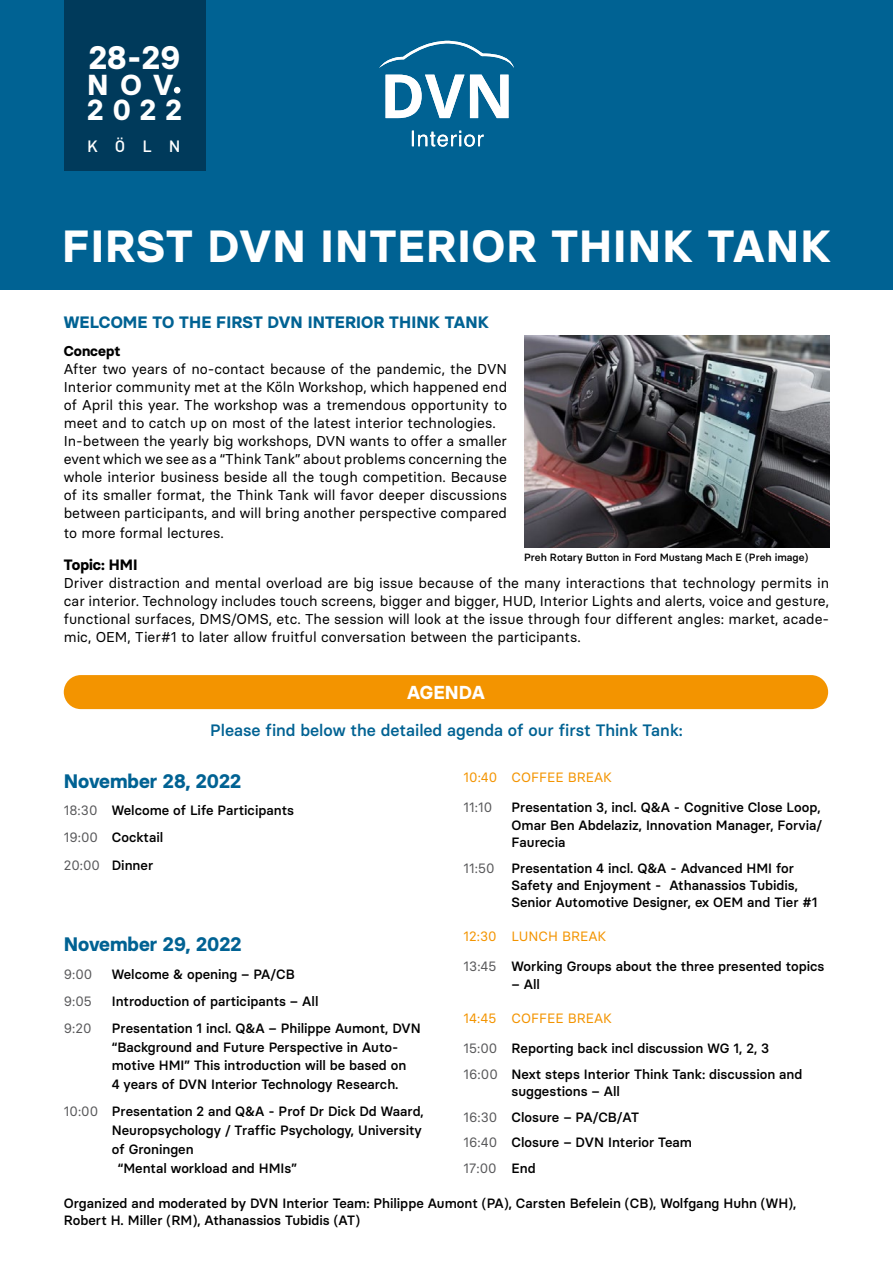
<style>
.page{position:relative;width:893px;height:1263px;background:#fff}
.page>*{position:absolute;margin:0;border:0;box-sizing:border-box;transform-origin:0 0}
.t1{font:700 45px "Basier Circle";letter-spacing:.025em;color:#fff}
.t2{font:700 32.4px "Basier Circle";color:#fff}
.t3{font:700 28.95px "Basier Circle";letter-spacing:.315em;color:#fff}
.courant_tableau{font:700 19.5px "Basier Circle";color:#006293}
.speakers{font:700 18.75px "Basier Circle";color:#fff}
.courant{font:500 16.5px "Basier Circle";color:#006293}
.courant-2{font:700 16.5px "Basier Circle";letter-spacing:.005em;color:#006293}
.t4{font:500 16.2px "DIN";color:#fff}
.courant-3{font:700 15px "Basier Circle";color:#000}
.courant-4{font:14.25px/18px "Basier Circle";color:#000;text-align:justify}
.courant-5{font:700 14.25px "Basier Circle";color:#000}
.courant_tableau-2{font:500 13.5px/17.2px "Basier Circle";color:#000}
.courant_tableau-3{font:13.5px "Basier Circle";color:#f39400}
.courant_tableau-4{font:13.5px "Basier Circle";color:#58585a}
.courant_tableau-5{font:500 10.5px "Basier Circle";color:#000}
.s1{font-weight:400;color:#58585a}
.s2{font-weight:500;color:#000}
</style>
<div class="page">
<div style="left:0;top:0;width:893px;height:289px;background:#006293"></div>
<div style="left:64px;top:675px;width:764px;height:34px;background:#f39400;border-radius:17px"></div>
<div style="left:64px;top:0;width:141px;height:171px;background:#003a5b"></div>
<svg style="left:379px;top:40px;width:135px;height:28px"></svg>
<svg style="left:386px;top:75px;width:122px;height:43px"></svg>
<svg style="left:412px;top:131px;width:72px;height:16px"></svg>
<svg style="left:174px;top:87px;width:6px;height:6px"></svg>
<img style="left:524px;top:335px;width:305px;height:212px">
<p class="t2" style="left:89px;top:37px;width:93px">28-29</p>
<p class="t3" style="left:87px;top:67px;width:88px">NOV</p>
<p class="t3" style="left:87px;top:92px;width:96px">2022</p>
<p class="t4" style="left:87px;top:136px;width:95px">KÖLN</p>
<p class="t1" style="left:62px;top:218px;width:770px">FIRST DVN INTERIOR THINK TANK</p>
<p class="courant-2" style="left:64px;top:312px;width:427px">WELCOME TO THE FIRST DVN INTERIOR THINK TANK</p>
<p class="courant-5" style="left:64px;top:343px;width:58px">Concept</p>
<p class="courant-4" style="left:64px;top:360px;width:445px">After two years of no-contact because of the pandemic, the DVN Interior community met at the Köln Workshop, which happened end of April this year. The workshop was a tremendous opportunity to meet and to catch up on most of the latest interior technologies.</p>
<p class="courant-4" style="left:64px;top:432px;width:445px">In-between the yearly big workshops, DVN wants to offer a smaller event which we see as a “Think Tank” about problems concerning the whole interior business beside all the tough competition. Because of its smaller format, the Think Tank will favor deeper discussions between participants, and will bring another perspective compared</p>
<p class="courant-4" style="left:64px;top:524px;width:162px">to more formal lectures.</p>
<p class="courant-3" style="left:64px;top:556px;width:75px">Topic: HMI</p>
<p class="courant-4" style="left:64px;top:574px;width:767px">Driver distraction and mental overload are big issue because of the many interactions that technology permits in car interior. Technology includes touch screens, bigger and bigger, HUD, Interior Lights and alerts, voice and gesture, functional surfaces, DMS/OMS, etc. The session will look at the issue through four different angles: market, acade&shy;mic, OEM, Tier#1 to later allow fruitful conversation between the participants.</p>
<p class="courant_tableau-5" style="left:524px;top:550px;width:286px">Preh Rotary Button in Ford Mustang Mach E (Preh image)</p>
<p class="speakers" style="left:407px;top:681px;width:79px">AGENDA</p>
<p class="courant" style="left:210px;top:720px;width:474px">Please find below the detailed agenda of our first Think Tank:</p>
<p class="courant_tableau" style="left:64px;top:769px;width:179px">November 28, 2022</p>
<p class="courant_tableau-2" style="left:64px;top:802px;width:232px"><span class="s1">18:30</span> Welcome of Life Participants</p>
<p class="courant_tableau-2" style="left:64px;top:829px;width:101px"><span class="s1">19:00</span> Cocktail</p>
<p class="courant_tableau-2" style="left:64px;top:856px;width:91px"><span class="s1">20:00</span> Dinner</p>
<p class="courant_tableau-3" style="left:463px;top:769px;width:150px">10:40 COFFEE BREAK</p>
<p class="courant_tableau-4" style="left:463px;top:799px;width:30px">11:10</p>
<p class="courant_tableau-2" style="left:511px;top:799px;width:312px;text-align:justify">Presentation 3, incl. Q&amp;A - Cognitive Close Loop, Omar Ben Abdelaziz, Innovation Manager, Forvia/ Faurecia</p>
<p class="courant_tableau-2" style="left:511px;top:859px;width:308px;text-indent:-48px"><span class="s1">11:50</span> Presentation 4 incl. Q&amp;A - Advanced HMI for<br>Safety and Enjoyment - Athanassios Tubidis,<br>Senior Automotive Designer, ex OEM and Tier #1</p>
<p class="courant_tableau-3" style="left:463px;top:928px;width:144px">12:30 LUNCH BREAK</p>
<p class="courant_tableau-2" style="left:463px;top:958px;width:362px"><span class="s1">13:45</span> Working Groups about the three presented topics</p>
<p class="courant_tableau-2" style="left:511px;top:975px;width:30px">– All</p>
<p class="courant_tableau-3" style="left:463px;top:1009px;width:150px">14:45 COFFEE BREAK</p>
<p class="courant_tableau-2" style="left:463px;top:1039px;width:307px"><span class="s1">15:00</span> Reporting back incl discussion WG 1, 2, 3</p>
<p class="courant_tableau-2" style="left:511px;top:1065px;width:292px;text-indent:-48px"><span class="s1">16:00</span> Next steps Interior Think Tank: discussion and suggestions – All</p>
<p class="courant_tableau-2" style="left:463px;top:1108px;width:177px"><span class="s1">16:30</span> Closure – PA/CB/AT</p>
<p class="courant_tableau-2" style="left:463px;top:1134px;width:230px"><span class="s1">16:40</span> Closure – DVN Interior Team</p>
<p class="courant_tableau-4" style="left:463px;top:1160px;width:74px">17:00 <span class="s2">End</span></p>
<p class="courant_tableau" style="left:64px;top:932px;width:179px">November 29, 2022</p>
<p class="courant_tableau-4" style="left:64px;top:965px;width:30px">9:00</p>
<p class="courant_tableau-2" style="left:112px;top:965px;width:185px">Welcome &amp; opening – PA/CB</p>
<p class="courant_tableau-4" style="left:64px;top:992px;width:30px">9:05</p>
<p class="courant_tableau-2" style="left:112px;top:992px;width:208px">Introduction of participants – All</p>
<p class="courant_tableau-4" style="left:64px;top:1020px;width:29px">9:20</p>
<p class="courant_tableau-2" style="left:112px;top:1019px;width:311px;line-height:18.8px">Presentation 1 incl. Q&amp;A – Philippe Aumont, DVN “Background and Future Perspective in Auto&shy;motive HMI” This introduction will be based on<br>4 years of DVN Interior Technology Research.</p>
<p class="courant_tableau-2" style="left:64px;top:1103px;width:361px"><span class="s1">10:00</span> Presentation 2 and Q&amp;A - Prof Dr Dick Dd Waard,</p>
<p class="courant_tableau-2" style="left:112px;top:1121px;width:311px">Neuropsychology / Traffic Psychology, University</p>
<p class="courant_tableau-2" style="left:112px;top:1140px;width:83px">of Groningen</p>
<p class="courant_tableau-2" style="left:118px;top:1159px;width:181px">“Mental workload and HMIs”</p>
<p class="courant_tableau-2" style="left:64px;top:1194px;width:734px">Organized and moderated by DVN Interior Team: Philippe Aumont (PA), Carsten Befelein (CB), Wolfgang Huhn (WH),<br>Robert H. Miller (RM), Athanassios Tubidis (AT)</p>
</div>
